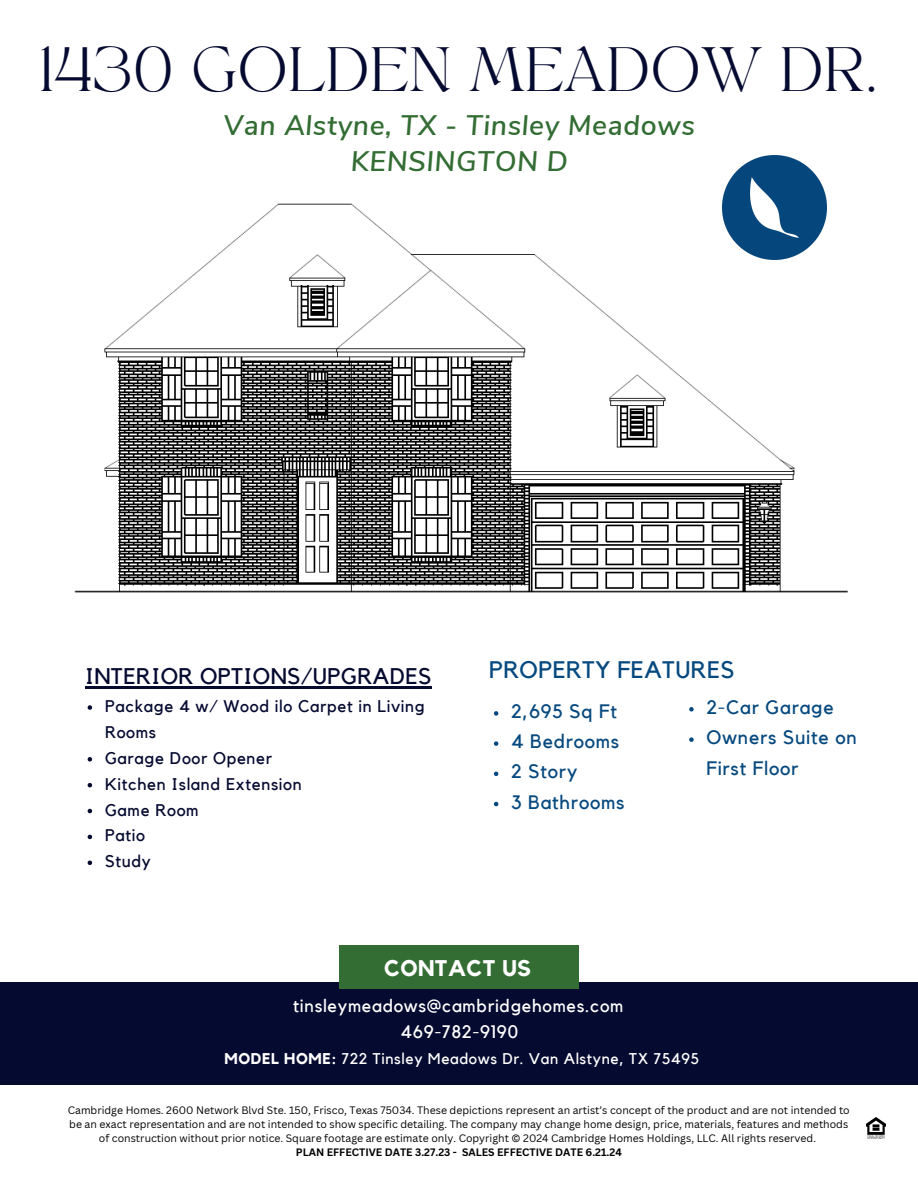
<style>
.page{position:relative;width:918px;height:1188px;background:#fff}
.page>*{position:absolute;margin:0;border:0;box-sizing:border-box;transform-origin:0 0}
.t1{font:43.8px "TANAEGEAN";letter-spacing:.02em;color:#050a30}
.t2{font:italic 600 28.2px/36px "Nunito Sans";letter-spacing:.02em;color:#336d34;text-align:center}
.t3{font:23.85px "Kollektif";letter-spacing:.02em;color:#06497f}
.t4{font:22.5px "Kollektif";letter-spacing:.02em;color:#050a30}
.t5{font:700 22.5px "Kollektif";letter-spacing:.02em;color:#fff}
.t6{font:19.35px/30.3px "Kollektif";letter-spacing:.04em;color:#06497f}
.t7{font:18px "Kollektif";letter-spacing:.04em;color:#fff}
.t8{font:17.85px "Kollektif";letter-spacing:.04em;color:#fff}
.t9{font:16.8px/25.8px "Kollektif";letter-spacing:.04em;color:#050a30}
.t10{font:15.45px "Kollektif";letter-spacing:.04em;color:#fff}
.t11{font:10.5px/14px "Canva Sans";color:#000;text-align:center}
.t12{font:700 10.5px "Canva Sans";color:#000}
.s1{font-weight:700}
</style>
<div class="page">
<div style="left:0;top:982px;width:918px;height:102px;background:#050a30"></div>
<img style="left:867px;top:1117px;width:19px;height:22px">
<div style="left:340px;top:945px;width:239px;height:44px;background:#336d34"></div>
<img style="left:74px;top:197px;width:774px;height:396px">
<img style="left:723px;top:156px;width:103px;height:103px">
<hr style="left:85px;top:686px;width:347px;height:2px;background:#050a30">
<svg style="left:88px;top:705px;width:4px;height:5px"></svg>
<svg style="left:88px;top:757px;width:4px;height:5px"></svg>
<svg style="left:88px;top:783px;width:4px;height:4px"></svg>
<svg style="left:88px;top:809px;width:4px;height:4px"></svg>
<svg style="left:88px;top:835px;width:4px;height:4px"></svg>
<svg style="left:88px;top:861px;width:4px;height:4px"></svg>
<svg style="left:494px;top:711px;width:4px;height:5px"></svg>
<svg style="left:494px;top:741px;width:4px;height:5px"></svg>
<svg style="left:494px;top:772px;width:4px;height:4px"></svg>
<svg style="left:494px;top:802px;width:4px;height:4px"></svg>
<svg style="left:689px;top:707px;width:5px;height:5px"></svg>
<svg style="left:689px;top:737px;width:5px;height:5px"></svg>
<p class="t1" style="left:39px;top:44px;width:841px">1430 GOLDEN MEADOW DR.</p>
<h4 class="t2" style="left:224px;top:107px;width:473px">Van Alstyne, TX - Tinsley Meadows<br>KENSINGTON D</h4>
<p class="t4" style="left:85px;top:666px;width:348px">INTERIOR OPTIONS/UPGRADES</p>
<p class="t9" style="left:105px;top:694px;width:321px">Package 4 w/ Wood ilo Carpet in Living<br>Rooms</p>
<p class="t9" style="left:105px;top:746px;width:169px">Garage Door Opener</p>
<p class="t9" style="left:105px;top:772px;width:198px">Kitchen Island Extension</p>
<p class="t9" style="left:105px;top:797px;width:95px">Game Room</p>
<p class="t9" style="left:105px;top:823px;width:41px">Patio</p>
<p class="t9" style="left:105px;top:849px;width:47px">Study</p>
<h3 class="t3" style="left:489px;top:659px;width:247px">PROPERTY FEATURES</h3>
<p class="t6" style="left:511px;top:697px;width:107px">2,695 Sq Ft</p>
<p class="t6" style="left:511px;top:727px;width:110px">4 Bedrooms</p>
<p class="t6" style="left:511px;top:757px;width:68px">2 Story</p>
<p class="t6" style="left:511px;top:787px;width:115px">3 Bathrooms</p>
<p class="t6" style="left:706px;top:693px;width:129px">2-Car Garage</p>
<p class="t6" style="left:706px;top:723px;width:152px">Owners Suite on<br>First Floor</p>
<h2 class="t5" style="left:384px;top:957px;width:148px">CONTACT US</h2>
<p class="t8" style="left:293px;top:997px;width:332px">tinsleymeadows@cambridgehomes.com</p>
<p class="t10" style="left:224px;top:1052px;width:476px"><span class="s1">MODEL HOME:</span> 722 Tinsley Meadows Dr. Van Alstyne, TX 75495</p>
<p class="t11" style="left:68px;top:1103px;width:784px">Cambridge Homes. 2600 Network Blvd Ste. 150, Frisco, Texas 75034. These depictions represent an artist’s concept of the product and are not intended to be an exact representation and are not intended to show specific detailing. The company may change home design, price, materials, features and methods of construction without prior notice. Square footage are estimate only. Copyright © 2024 Cambridge Homes Holdings, LLC. All rights reserved.</p>
<h4 class="t12" style="left:296px;top:1145px;width:328px">PLAN EFFECTIVE DATE 3.27.23 - SALES EFFECTIVE DATE 6.21.24</h4>
<p class="t7" style="left:401px;top:1023px;width:119px">469-782-9190</p>
</div>
